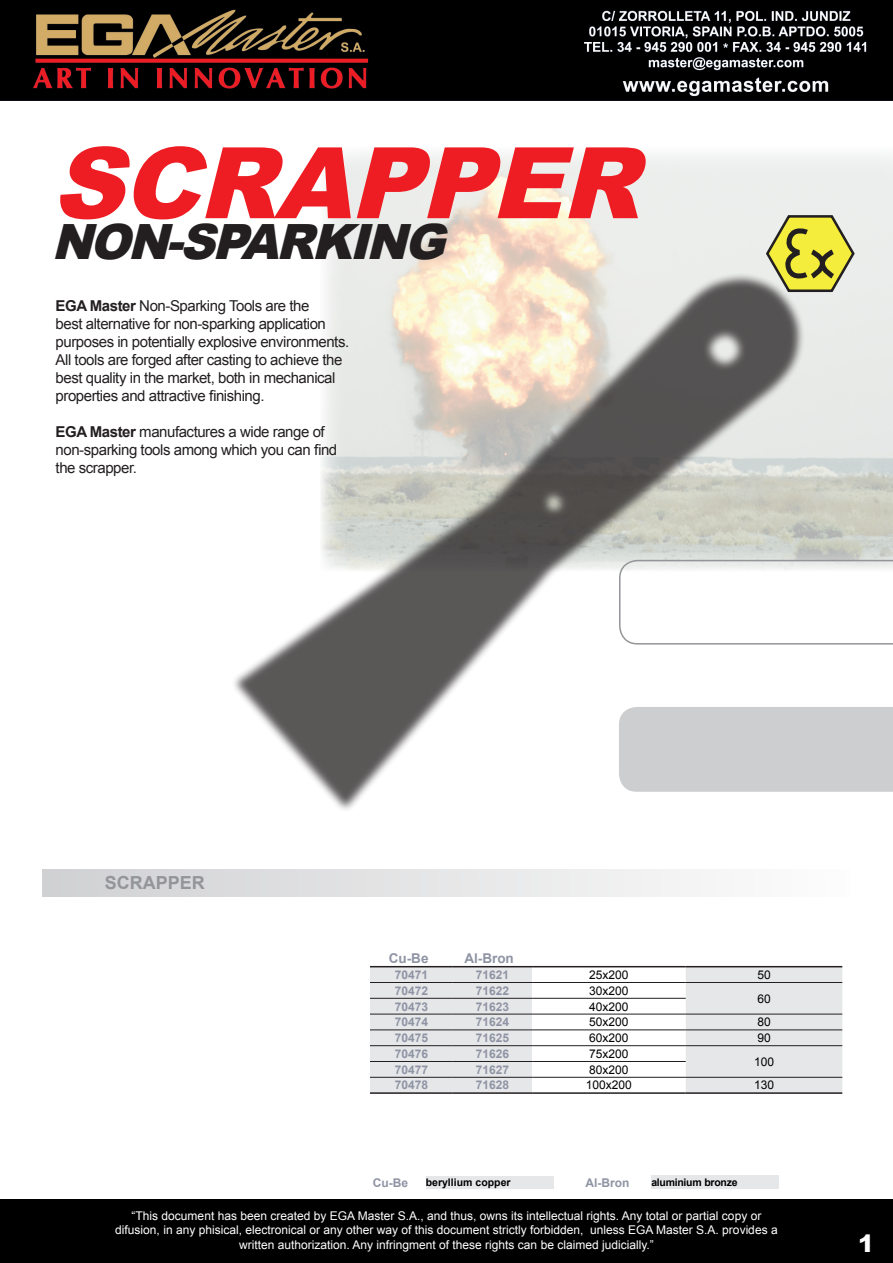
<style>
.page{position:relative;width:893px;height:1263px;background:#fff}
.page>*{position:absolute;margin:0;border:0;box-sizing:border-box;transform-origin:0 0}
.t1{font:italic 900 98.85px "Arial";color:#ee1d23}
.t2{font:italic 900 48.6px "Arial";color:#231f20}
.t3{font:900 24px "Arial";color:#fff}
.t4{font:700 18px "Arial";color:#939598}
.t5{font:15px/18px "Arial";letter-spacing:-.03em;color:#231f20}
.t6{font:700 13.5px "Arial";color:#8f94a4}
.t7{font:12px/14.4px "Arial";color:#fff;text-align:center}
.t8{font:700 12px "Arial";color:#8f94a4}
.t9{font:12px "Arial";color:#000001}
.t10{font:700 10.5px "Arial";letter-spacing:-.015em;color:#000001}
.s1{font-weight:700}
</style>
<div class="page">
<div style="left:0;top:1199px;width:893px;height:64px;background:#000001"></div>
<img style="left:0;top:0;width:893px;height:100px">
<img style="left:326px;top:154px;width:567px;height:406px">
<div style="left:231px;top:273px;width:574px;height:540px;background:#231f20;opacity:.75"></div>
<svg style="left:764px;top:213px;width:93px;height:81px"></svg>
<div style="left:619px;top:707px;width:274px;height:85px;background:#cdced0"></div>
<svg style="left:619px;top:560px;width:274px;height:84px"></svg>
<div style="left:43px;top:870px;width:807px;height:27px;background:linear-gradient(to right,#d0d1d3,#fdfdfd)"></div>
<svg style="left:370px;top:967px;width:472px;height:125px"></svg>
<hr style="left:370px;top:982px;width:83px;height:1px;background:#231f20">
<hr style="left:453px;top:982px;width:79px;height:1px;background:#231f20">
<hr style="left:532px;top:982px;width:154px;height:1px;background:#231f20">
<hr style="left:686px;top:982px;width:156px;height:1px;background:#231f20">
<hr style="left:370px;top:998px;width:83px;height:1px;background:#231f20">
<hr style="left:453px;top:998px;width:79px;height:1px;background:#231f20">
<hr style="left:532px;top:998px;width:154px;height:1px;background:#231f20">
<hr style="left:370px;top:1014px;width:83px;height:1px;background:#231f20">
<hr style="left:453px;top:1014px;width:79px;height:1px;background:#231f20">
<hr style="left:532px;top:1014px;width:154px;height:1px;background:#231f20">
<hr style="left:686px;top:1014px;width:156px;height:1px;background:#231f20">
<hr style="left:370px;top:1030px;width:83px;height:1px;background:#231f20">
<hr style="left:453px;top:1030px;width:79px;height:1px;background:#231f20">
<hr style="left:532px;top:1030px;width:154px;height:1px;background:#231f20">
<hr style="left:686px;top:1030px;width:156px;height:1px;background:#231f20">
<hr style="left:370px;top:1045px;width:83px;height:1px;background:#231f20">
<hr style="left:453px;top:1045px;width:79px;height:1px;background:#231f20">
<hr style="left:532px;top:1045px;width:154px;height:1px;background:#231f20">
<hr style="left:686px;top:1045px;width:156px;height:1px;background:#231f20">
<hr style="left:370px;top:1061px;width:83px;height:1px;background:#231f20">
<hr style="left:453px;top:1061px;width:79px;height:1px;background:#231f20">
<hr style="left:532px;top:1061px;width:154px;height:1px;background:#231f20">
<hr style="left:370px;top:1077px;width:83px;height:1px;background:#231f20">
<hr style="left:453px;top:1077px;width:79px;height:1px;background:#231f20">
<hr style="left:532px;top:1077px;width:154px;height:1px;background:#231f20">
<hr style="left:686px;top:1077px;width:156px;height:1px;background:#231f20">
<hr style="left:370px;top:966px;width:83px;height:1px;background:#231f20">
<hr style="left:453px;top:966px;width:79px;height:1px;background:#231f20">
<hr style="left:532px;top:966px;width:154px;height:1px;background:#231f20">
<hr style="left:686px;top:966px;width:156px;height:1px;background:#231f20">
<hr style="left:370px;top:1092px;width:83px;height:2px;background:#231f20">
<hr style="left:453px;top:1092px;width:79px;height:2px;background:#231f20">
<hr style="left:532px;top:1092px;width:154px;height:2px;background:#231f20">
<hr style="left:686px;top:1092px;width:156px;height:2px;background:#231f20">
<div style="left:426px;top:1176px;width:127px;height:13px;background:#e6e7e9"></div>
<div style="left:651px;top:1175px;width:128px;height:14px;background:#e6e7e9"></div>
<h1 class="t1" style="left:51px;top:111px;width:622px">SCRAPPER</h1>
<h2 class="t2" style="left:51px;top:206px;width:412px">NON-SPARKING</h2>
<p class="t5" style="left:56px;top:297px;width:295px"><span class="s1">EGA Master</span> Non-Sparking Tools are the<br>best alternative for non-sparking application purposes in potentially explosive environments.<br>All tools are forged after casting to achieve the best quality in the market, both in mechanical properties and attractive finishing.</p>
<p class="t5" style="left:56px;top:423px;width:283px"><span class="s1">EGA Master</span> manufactures a wide range of non-sparking tools among which you can find the scrapper.</p>
<p class="t4" style="left:105px;top:871px;width:102px">SCRAPPER</p>
<p class="t6" style="left:389px;top:949px;width:41px">Cu-Be</p>
<p class="t6" style="left:464px;top:949px;width:51px">Al-Bron</p>
<p class="t8" style="left:395px;top:967px;width:35px">70471</p>
<p class="t8" style="left:476px;top:967px;width:35px">71621</p>
<p class="t9" style="left:589px;top:967px;width:41px">25x200</p>
<p class="t9" style="left:757px;top:967px;width:15px">50</p>
<p class="t8" style="left:395px;top:983px;width:35px">70472</p>
<p class="t8" style="left:476px;top:983px;width:35px">71622</p>
<p class="t9" style="left:589px;top:983px;width:41px">30x200</p>
<p class="t9" style="left:757px;top:990px;width:15px">60</p>
<p class="t8" style="left:395px;top:998px;width:35px">70473</p>
<p class="t8" style="left:476px;top:998px;width:35px">71623</p>
<p class="t9" style="left:589px;top:998px;width:41px">40x200</p>
<p class="t8" style="left:395px;top:1014px;width:35px">70474</p>
<p class="t8" style="left:476px;top:1014px;width:35px">71624</p>
<p class="t9" style="left:589px;top:1014px;width:41px">50x200</p>
<p class="t9" style="left:757px;top:1014px;width:15px">80</p>
<p class="t8" style="left:395px;top:1030px;width:35px">70475</p>
<p class="t8" style="left:476px;top:1030px;width:35px">71625</p>
<p class="t9" style="left:589px;top:1030px;width:41px">60x200</p>
<p class="t9" style="left:757px;top:1030px;width:15px">90</p>
<p class="t8" style="left:395px;top:1046px;width:35px">70476</p>
<p class="t8" style="left:476px;top:1046px;width:35px">71626</p>
<p class="t9" style="left:589px;top:1046px;width:41px">75x200</p>
<p class="t9" style="left:754px;top:1054px;width:22px">100</p>
<p class="t8" style="left:395px;top:1062px;width:35px">70477</p>
<p class="t8" style="left:476px;top:1062px;width:35px">71627</p>
<p class="t9" style="left:589px;top:1062px;width:41px">80x200</p>
<p class="t8" style="left:395px;top:1077px;width:35px">70478</p>
<p class="t8" style="left:476px;top:1077px;width:35px">71628</p>
<p class="t9" style="left:586px;top:1077px;width:48px">100x200</p>
<p class="t9" style="left:754px;top:1077px;width:22px">130</p>
<p class="t8" style="left:373px;top:1175px;width:37px">Cu-Be</p>
<p class="t10" style="left:426px;top:1175px;width:86px">beryllium copper</p>
<p class="t8" style="left:586px;top:1175px;width:45px">Al-Bron</p>
<p class="t10" style="left:651px;top:1175px;width:88px">aluminium bronze</p>
<p class="t7" style="left:115px;top:1209px;width:664px">“This document has been created by EGA Master S.A., and thus, owns its intellectual rights. Any total or partial copy or difusion, in any phisical, electronical or any other way of this document strictly forbidden, unless EGA Master S.A. provides a written authorization. Any infringment of these rights can be claimed judicially.”</p>
<h3 class="t3" style="left:858px;top:1226px;width:18px">1</h3>
</div>
